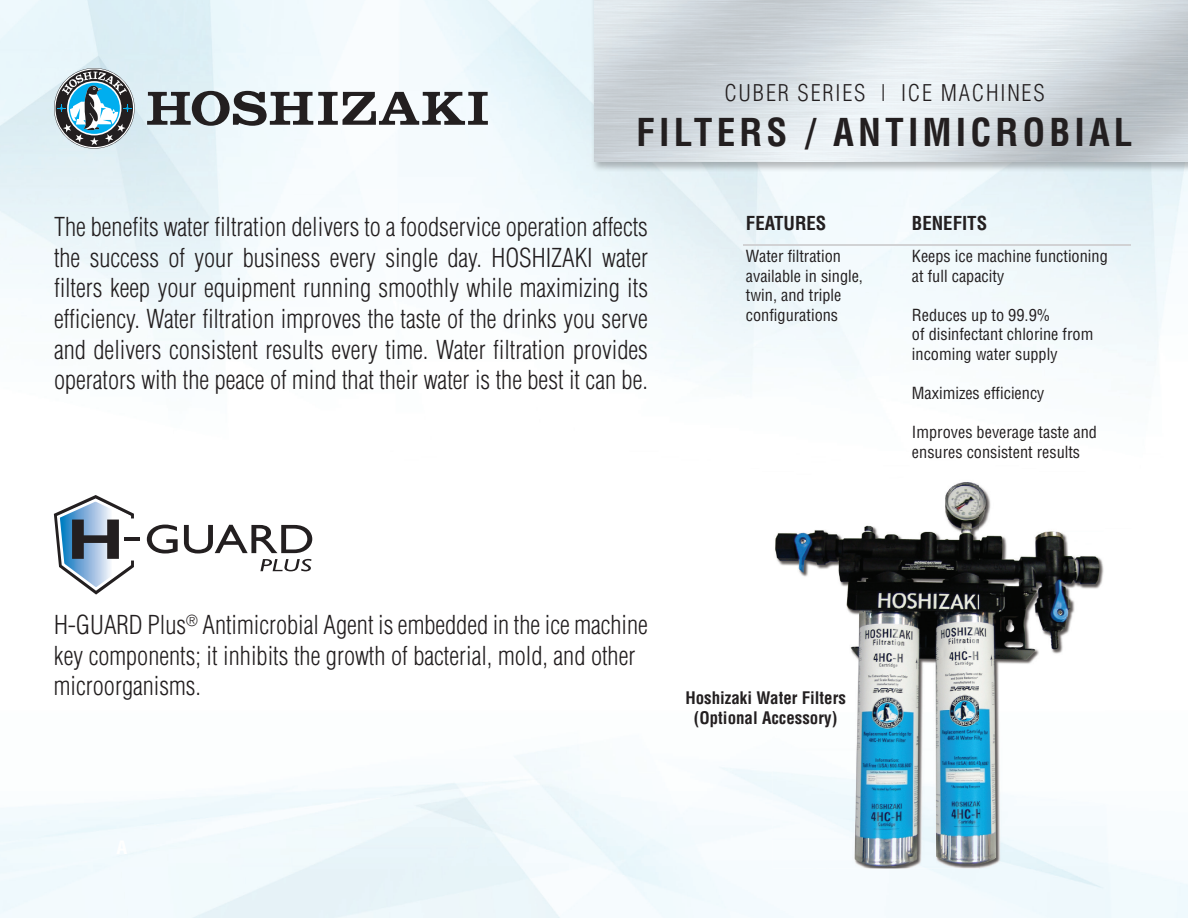
<style>
.page{position:relative;width:1188px;height:918px;background:#fff}
.page>*{position:absolute;margin:0;border:0;box-sizing:border-box;transform-origin:0 0}
.t1{font:700 condensed 37.5px "Helvetica";letter-spacing:.11em;color:#231f20}
.t2{font:300 condensed 25.5px/30.6px "Helvetica";color:#231f20;text-align:justify}
.t3{font:300 condensed 22.5px "Helvetica";letter-spacing:.08em;color:#231f20}
.t4{font:700 condensed 18.75px "Helvetica";color:#231f20}
.t5{font:700 condensed 16.95px/20.2px "Helvetica";color:#231f20;text-align:center}
.t6{font:condensed 16.35px/19.5px "Helvetica";color:#231f20}
</style>
<div class="page">
<img style="left:772px;top:480px;width:332px;height:389px">
<img style="left:772px;top:691px;width:73px;height:13px">
<img style="left:772px;top:711px;width:65px;height:17px">
<svg style="left:147px;top:525px;width:31px;height:29px"></svg>
<svg style="left:184px;top:525px;width:128px;height:46px"></svg>
<hr style="left:125px;top:537px;width:15px;height:4px;background:#231f20">
<svg style="left:54px;top:495px;width:80px;height:100px"></svg>
<hr style="left:743px;top:244px;width:388px;height:2px;background:#d1d2d4">
<div style="left:591px;top:0;width:597px;height:173px;background:#231f20;opacity:.3"></div>
<img style="left:594px;top:0;width:594px;height:162px">
<svg style="left:147px;top:91px;width:341px;height:35px"></svg>
<svg style="left:54px;top:68px;width:81px;height:81px;background:#7d9aa5"></svg>
<p class="t3" style="left:724px;top:80px;width:322px">CUBER SERIES | ICE MACHINES</p>
<h1 class="t1" style="left:636px;top:110px;width:498px">FILTERS / ANTIMICROBIAL</h1>
<p class="t2" style="left:54px;top:212px;width:596px">The benefits water filtration delivers to a foodservice operation affects the success of your business every single day. HOSHIZAKI water filters keep your equipment running smoothly while maximizing its efficiency. Water filtration improves the taste of the drinks you serve and delivers consistent results every time. Water filtration provides operators with the peace of mind that their water is the best it can be.</p>
<p class="t4" style="left:746px;top:212px;width:82px">FEATURES</p>
<p class="t6" style="left:746px;top:246px;width:119px">Water filtration available in single, twin, and triple configurations</p>
<p class="t4" style="left:912px;top:212px;width:77px">BENEFITS</p>
<p class="t6" style="left:912px;top:246px;width:197px">Keeps ice machine functioning at full capacity</p>
<p class="t6" style="left:912px;top:305px;width:183px">Reduces up to 99.9%<br>of disinfectant chlorine from incoming water supply</p>
<p class="t6" style="left:912px;top:383px;width:134px">Maximizes efficiency</p>
<p class="t6" style="left:912px;top:422px;width:187px">Improves beverage taste and ensures consistent results</p>
<p class="t2" style="left:54px;top:609px;width:595px;text-align:left">H-GUARD Plus<sup>®</sup> Antimicrobial Agent is embedded in the ice machine key components; it inhibits the growth of bacterial, mold, and other microorganisms.</p>
<p class="t5" style="left:685px;top:688px;width:162px">Hoshizaki Water Filters (Optional Accessory)</p>
</div>
